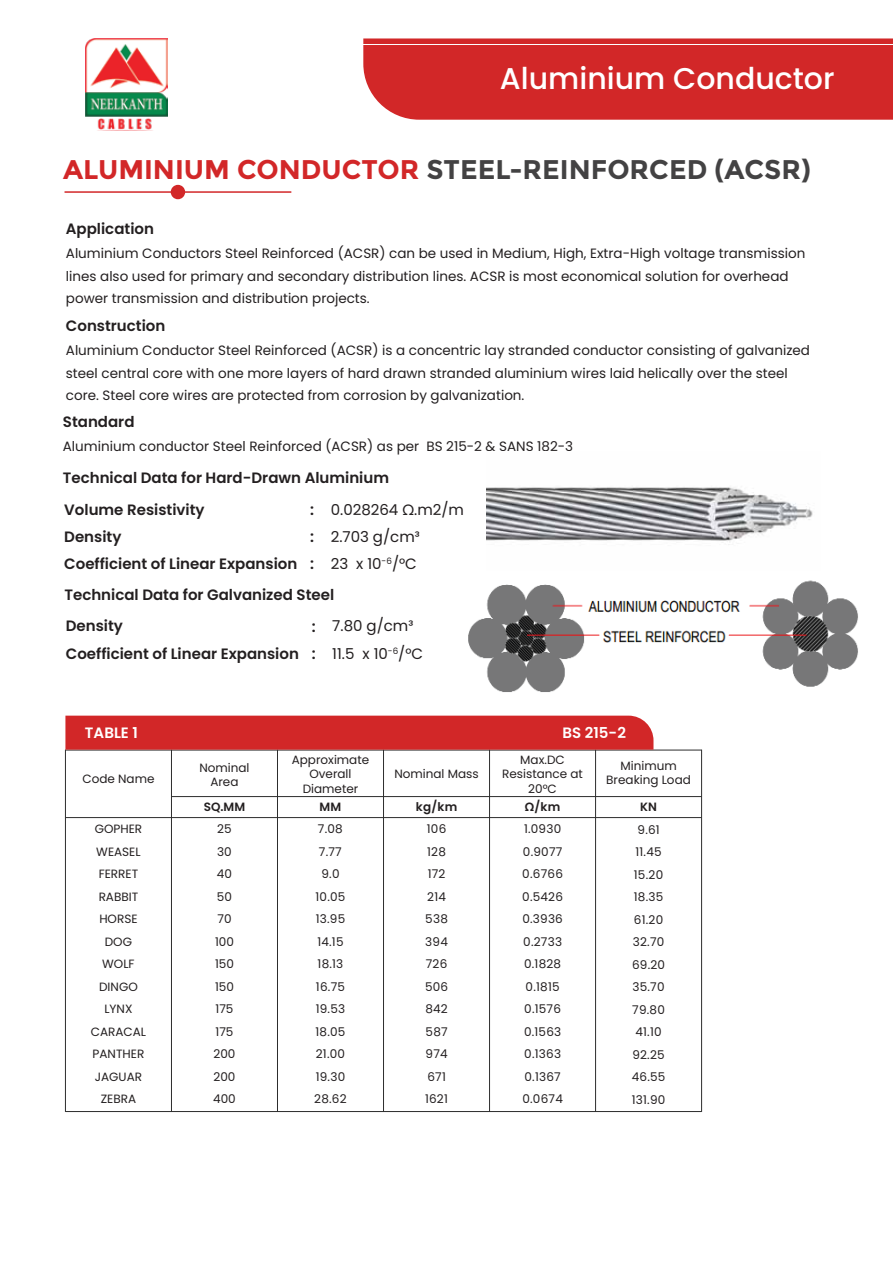
<style>
.page{position:relative;width:893px;height:1263px;background:#fff}
.page>*{position:absolute;margin:0;border:0;box-sizing:border-box;transform-origin:0 0}
.t1{font:500 30px "Poppins";color:#fff}
.t2{font:700 27px "Montserrat";color:#434243}
.t3{font:600 15px/27px "Poppins";color:#231f20}
.t4{font:15px/27px "Poppins";color:#231f20}
.t5{font:600 15px "Poppins";color:#fff}
.t6{font:13.5px/22.5px "Poppins";color:#231f20}
.t7{font:12px/22.5px "Poppins";letter-spacing:.02em;color:#231f20}
.t8{font:12px/22.5px "Poppins";color:#231f20;text-align:center}
.t9{font:600 12px "Poppins";letter-spacing:.02em;color:#231f20}
.s1{color:#d22728}
</style>
<div class="page">
<hr style="left:65px;top:191px;width:226px;height:2px;background:#d22728">
<div style="left:171px;top:186px;width:13px;height:12px;background:#d22728;border-radius:50%"></div>
<div style="left:171px;top:185px;width:14px;height:14px;border:2px solid #d22728;border-radius:50%"></div>
<hr style="left:171px;top:750px;width:1px;height:362px;background:#2d2d2d">
<hr style="left:277px;top:750px;width:1px;height:362px;background:#2d2d2d">
<hr style="left:383px;top:750px;width:1px;height:362px;background:#2d2d2d">
<hr style="left:489px;top:750px;width:1px;height:362px;background:#2d2d2d">
<hr style="left:65px;top:750px;width:1px;height:362px;background:#2d2d2d">
<hr style="left:171px;top:796px;width:531px;height:1px;background:#2d2d2d">
<hr style="left:65px;top:817px;width:637px;height:1px;background:#2d2d2d">
<hr style="left:65px;top:750px;width:637px;height:1px;background:#2d2d2d">
<hr style="left:701px;top:750px;width:1px;height:362px;background:#2d2d2d">
<hr style="left:65px;top:1111px;width:637px;height:1px;background:#2d2d2d">
<hr style="left:595px;top:750px;width:1px;height:362px;background:#2d2d2d">
<div style="left:65px;top:716px;width:588px;height:34px;background:#d22728"></div>
<img style="left:468px;top:580px;width:390px;height:112px">
<img style="left:486px;top:487px;width:327px;height:58px">
<div style="left:363px;top:38px;width:530px;height:82px;background:#d22728"></div>
<hr style="left:0;top:44px;width:893px;height:1px;background:#fff">
<img style="left:85px;top:38px;width:83px;height:92px">
<h1 class="t1" style="left:500px;top:61px;width:336px">Aluminium Conductor</h1>
<h2 class="t2" style="left:63px;top:153px;width:749px"><span class="s1">ALUMINIUM CONDUCTOR</span> STEEL-REINFORCED (ACSR)</h2>
<p class="t3" style="left:66px;top:215px;width:90px">Application</p>
<p class="t6" style="left:66px;top:243px;width:741px">Aluminium Conductors Steel Reinforced (ACSR) can be used in Medium, High, Extra-High voltage transmission lines also used for primary and secondary distribution lines. ACSR is most economical solution for overhead power transmission and distribution projects.</p>
<p class="t3" style="left:66px;top:312px;width:101px">Construction</p>
<p class="t6" style="left:66px;top:339px;width:745px">Aluminium Conductor Steel Reinforced (ACSR) is a concentric lay stranded conductor consisting of galvanized steel central core with one more layers of hard drawn stranded aluminium wires laid helically over the steel core. Steel core wires are protected from corrosion by galvanization.</p>
<p class="t3" style="left:63px;top:408px;width:73px">Standard</p>
<p class="t6" style="left:63px;top:435px;width:512px">Aluminium conductor Steel Reinforced (ACSR) as per BS 215-2 &amp; SANS 182-3</p>
<p class="t3" style="left:63px;top:465px;width:328px">Technical Data for Hard-Drawn Aluminium</p>
<p class="t3" style="left:64px;top:496px;width:235px">Volume Resistivity<br>Density<br>Coefficient of Linear Expansion</p>
<p class="t4" style="left:331px;top:496px;width:135px">0.028264 Ω.m2/m<br>2.703 g/cm³<br>23 x 10<sup>-6</sup>/°C</p>
<p class="t3" style="left:310px;top:496px;width:5px;text-align:justify">: : :</p>
<p class="t3" style="left:64px;top:581px;width:271px">Technical Data for Galvanized Steel</p>
<p class="t3" style="left:66px;top:613px;width:235px">Density<br>Coefficient of Linear Expansion</p>
<p class="t4" style="left:332px;top:613px;width:92px">7.80 g/cm³<br>11.5 x 10<sup>-6</sup>/°C</p>
<p class="t3" style="left:312px;top:613px;width:5px">: :</p>
<p class="t5" style="left:85px;top:724px;width:54px">TABLE 1</p>
<p class="t5" style="left:563px;top:724px;width:65px">BS 215-2</p>
<p class="t8" style="left:82px;top:767px;width:74px">Code Name</p>
<p class="t8" style="left:199px;top:760px;width:52px;line-height:14.4px">Nominal<br>Area</p>
<p class="t8" style="left:292px;top:753px;width:79px;line-height:14.4px">Approximate<br>Overall<br>Diameter</p>
<p class="t8" style="left:394px;top:763px;width:86px">Nominal Mass</p>
<p class="t8" style="left:502px;top:752px;width:82px;line-height:14.4px">Max.DC<br>Resistance at<br>20°C</p>
<p class="t8" style="left:606px;top:758px;width:86px;line-height:14.4px">Minimum<br>Breaking Load</p>
<p class="t9" style="left:204px;top:800px;width:43px">SQ.MM</p>
<p class="t9" style="left:320px;top:800px;width:23px">MM</p>
<p class="t9" style="left:416px;top:800px;width:43px">kg/km</p>
<p class="t9" style="left:525px;top:800px;width:37px">Ω/km</p>
<p class="t9" style="left:640px;top:800px;width:19px">KN</p>
<p class="t8" style="left:91px;top:818px;width:57px">GOPHER<br>WEASEL<br>FERRET<br>RABBIT<br>HORSE<br>DOG<br>WOLF<br>DINGO<br>LYNX<br>CARACAL<br>PANTHER<br>JAGUAR<br>ZEBRA</p>
<p class="t8" style="left:213px;top:818px;width:24px">25<br>30<br>40<br>50<br>70<br>100<br>150<br>150<br>175<br>175<br>200<br>200<br>400</p>
<p class="t7" style="left:425px;top:818px;width:25px">106<br>128<br>172<br>214<br>538<br>394<br>726<br>506<br>842<br>587<br>974<br>671<br>1621</p>
<p class="t7" style="left:632px;top:818px;width:35px;text-align:center">9.61<br>11.45<br>15.20<br>18.35<br>61.20<br>32.70<br>69.20<br>35.70<br>79.80<br>41.10<br>92.25<br>46.55<br>131.90</p>
<p class="t7" style="left:314px;top:818px;width:34px;text-align:center">7.08<br>7.77<br>9.0<br>10.05<br>13.95<br>14.15<br>18.13<br>16.75<br>19.53<br>18.05<br>21.00<br>19.30<br>28.62</p>
<p class="t7" style="left:522px;top:818px;width:42px">1.0930<br>0.9077<br>0.6766<br>0.5426<br>0.3936<br>0.2733<br>0.1828<br>0.1815<br>0.1576<br>0.1563<br>0.1363<br>0.1367<br>0.0674</p>
</div>
